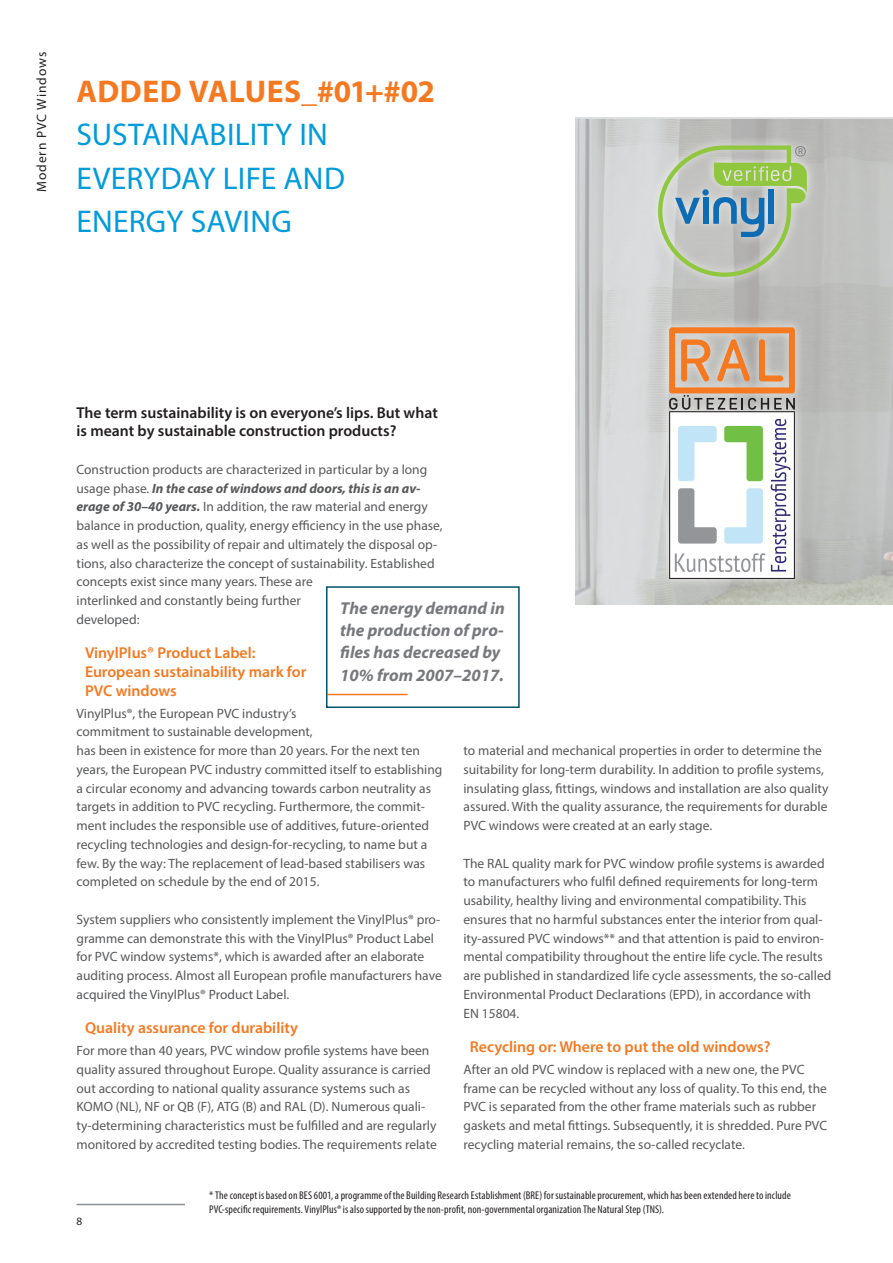
<style>
.page{position:relative;width:893px;height:1263px;background:#fff}
.page>*{position:absolute;margin:0;border:0;box-sizing:border-box;transform-origin:0 0}
.Headline_zweifarbig{font:31.5px/43.5px "Myriad Pro";letter-spacing:.005em;color:#009bdb}
.Textklinke{font:italic 700 17.25px/22.5px "Myriad Pro";color:#76787b}
.Zwischenheadline_10{font:600 15.75px/18.8px "Myriad Pro";color:#f47921}
.Anleser{font:600 15.75px/18.8px "Myriad Pro";color:#231f20}
.Fliesstext{font:13.5px/18.8px "Myriad Pro";color:#57585a}
.t1{font:13.5px "Myriad Pro";letter-spacing:.065em;color:#231f20}
.Bildnachweis{font:condensed 11.25px/13.5px "Myriad Pro";letter-spacing:.01em;color:#231f20}
.t2{font:11.25px "Myriad Pro";color:#231f20}
.s1{font-weight:700;color:#f47921}
.s2{font-weight:700;font-style:italic}
</style>
<div class="page">
<hr style="left:77px;top:1204px;width:108px;height:1px;background:#8e9294">
<svg style="left:575px;top:117px;width:318px;height:488px;background:#c6c7c6"></svg>
<hr style="left:327px;top:694px;width:81px;height:1px;background:#f47921">
<div style="left:326px;top:586px;width:194px;height:122px;border:2px solid #00536d"></div>
<div style="left:648px;top:136px;width:169px;height:150px;background:#fff;opacity:.75"></div>
<svg style="left:658px;top:145px;width:149px;height:132px;background:#aec0aa"></svg>
<div style="left:659px;top:317px;width:145px;height:272px;background:#fff;opacity:.75"></div>
<svg style="left:669px;top:327px;width:126px;height:252px"></svg>
<p class="t1" style="left:33px;top:192px;width:141px;rotate:-90deg">Modern PVC Windows</p>
<p class="Headline_zweifarbig" style="left:77px;top:69px;width:360px"><span class="s1">ADDED VALUES_#01+#02<br></span>SUSTAINABILITY IN<br>EVERYDAY LIFE AND<br>ENERGY SAVING</p>
<p class="Anleser" style="left:77px;top:402px;width:363px">The term sustainability is on everyone’s lips. But what is meant by sustainable construction products?</p>
<p class="Fliesstext" style="left:77px;top:460px;width:368px">Construction products are characterized in particular by a long usage phase. <span class="s2">In the case of windows and doors, this is an av&shy;erage of 30–40 years.</span> In addition, the raw material and energy balance in production, quality, energy efficiency in the use phase, as well as the possibility of repair and ultimately the disposal op&shy;tions, also characterize the concept of sustainability. Established concepts exist since many years. These are<br>interlinked and constantly being further<br>developed:</p>
<p class="Zwischenheadline_10" style="left:85px;top:643px;width:223px">VinylPlus® Product Label:<br>European sustainability mark for<br>PVC windows</p>
<p class="Fliesstext" style="left:77px;top:703px;width:367px">VinylPlus®, the European PVC industry’s<br>commitment to sustainable development,<br>has been in existence for more than 20 years. For the next ten years, the European PVC industry committed itself to establishing a circular economy and advancing towards carbon neutrality as targets in addition to PVC recycling. Furthermore, the commit&shy;ment includes the responsible use of additives, future-oriented recycling technologies and design-for-recycling, to name but a few. By the way: The replacement of lead-based stabilisers was completed on schedule by the end of 2015.</p>
<p class="Fliesstext" style="left:77px;top:910px;width:367px">System suppliers who consistently implement the VinylPlus® pro&shy;gramme can demonstrate this with the VinylPlus® Product Label for PVC window systems*, which is awarded after an elaborate auditing process. Almost all European profile manufacturers have acquired the VinylPlus® Product Label.</p>
<p class="Zwischenheadline_10" style="left:85px;top:1018px;width:214px">Quality assurance for durability</p>
<p class="Fliesstext" style="left:77px;top:1041px;width:362px">For more than 40 years, PVC window profile systems have been quality assured throughout Europe. Quality assurance is carried out according to national quality assurance systems such as KOMO (NL), NF or QB (F), ATG (B) and RAL (D). Numerous quali&shy;ty-determining characteristics must be fulfilled and are regularly monitored by accredited testing bodies. The requirements relate</p>
<p class="Textklinke" style="left:340px;top:596px;width:166px">The energy demand in the production of pro&shy;files has decreased by<br>10% from 2007–2017.</p>
<p class="Fliesstext" style="left:463px;top:741px;width:366px">to material and mechanical properties in order to determine the suitability for long-term durability. In addition to profile systems, insulating glass, fittings, windows and installation are also quality assured. With the quality assurance, the requirements for durable PVC windows were created at an early stage.</p>
<p class="Fliesstext" style="left:463px;top:853px;width:369px">The RAL quality mark for PVC window profile systems is awarded to manufacturers who fulfil defined requirements for long-term usability, healthy living and environmental compatibility. This ensures that no harmful substances enter the interior from qual&shy;ity-assured PVC windows** and that attention is paid to environ&shy;mental compatibility throughout the entire life cycle. The results are published in standardized life cycle assessments, the so-called Environmental Product Declarations (EPD), in accordance with<br>EN 15804.</p>
<p class="Zwischenheadline_10" style="left:470px;top:1037px;width:302px">Recycling or: Where to put the old windows?</p>
<p class="Fliesstext" style="left:463px;top:1060px;width:365px">After an old PVC window is replaced with a new one, the PVC frame can be recycled without any loss of quality. To this end, the PVC is separated from the other frame materials such as rubber gaskets and metal fittings. Subsequently, it is shredded. Pure PVC recycling material remains, the so-called recyclate.</p>
<p class="t2" style="left:77px;top:1214px;width:7px">8</p>
<p class="Bildnachweis" style="left:209px;top:1188px;width:583px">* The concept is based on BES 6001, a programme of the Building Research Establishment (BRE) for sustainable procurement, which has been extended here to include<br>PVC-specific requirements. VinylPlus® is also supported by the non-profit, non-governmental organization The Natural Step (TNS).</p>
</div>
